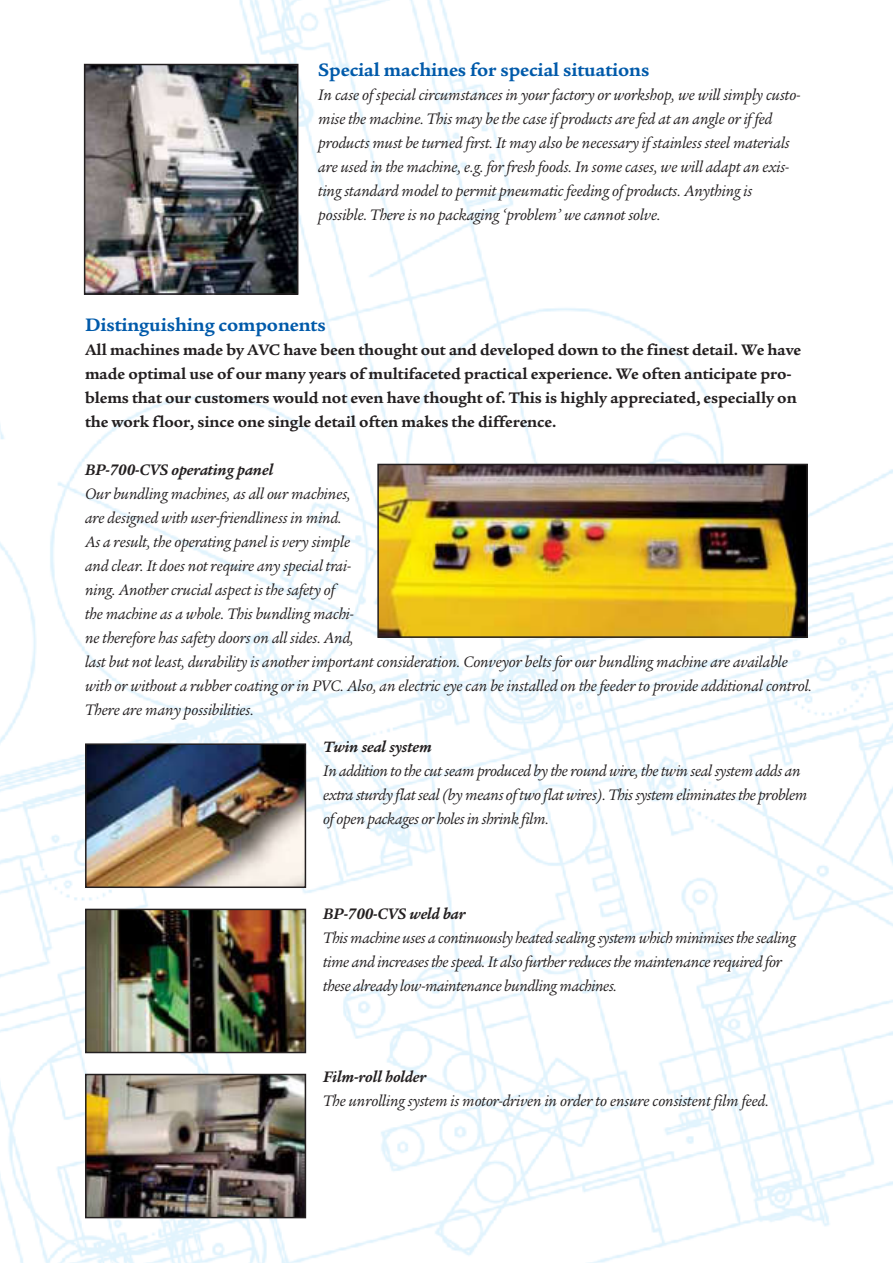
<style>
.page{position:relative;width:893px;height:1263px;background:#fff}
.page>*{position:absolute;margin:0;border:0;box-sizing:border-box;transform-origin:0 0}
.t1{font:700 19.5px "Legacy Serif";letter-spacing:-.005em;color:#005aaa}
.t2{font:italic 16.5px/24px "Legacy Serif";letter-spacing:-.005em;color:#231f20}
.t3{font:700 16.5px/24px "Legacy Serif";letter-spacing:-.005em;color:#231f20}
.t4{font:italic 700 16.5px "Legacy Serif";letter-spacing:-.005em;color:#231f20}
</style>
<div class="page">
<img style="left:0;top:0;width:893px;height:1263px">
<img style="left:380px;top:467px;width:425px;height:168px">
<div style="left:377px;top:464px;width:431px;height:174px;border:2px solid #231f20"></div>
<img style="left:88px;top:912px;width:215px;height:138px">
<div style="left:85px;top:909px;width:221px;height:144px;border:2px solid #231f20"></div>
<img style="left:88px;top:1077px;width:215px;height:138px">
<div style="left:85px;top:1074px;width:221px;height:144px;border:2px solid #231f20"></div>
<img style="left:88px;top:746px;width:215px;height:139px">
<div style="left:85px;top:743px;width:221px;height:145px;border:2px solid #231f20"></div>
<img style="left:87px;top:67px;width:208px;height:225px">
<div style="left:84px;top:64px;width:214px;height:231px;border:2px solid #231f20"></div>
<p class="t1" style="left:318px;top:62px;width:333px">Special machines for special situations</p>
<p class="t2" style="left:318px;top:85px;width:484px">In case of special circumstances in your factory or workshop, we will simply custo&shy;mise the machine. This may be the case if products are fed at an angle or if fed products must be turned first. It may also be necessary if stainless steel materials are used in the machine, e.g. for fresh foods. In some cases, we will adapt an exis&shy;ting standard model to permit pneumatic feeding of products. Anything is possible. There is no packaging ‘problem’ we cannot solve.</p>
<p class="t1" style="left:85px;top:317px;width:242px">Distinguishing components</p>
<p class="t3" style="left:85px;top:339px;width:718px">All machines made by AVC have been thought out and developed down to the finest detail. We have made optimal use of our many years of multifaceted practical experience. We often anticipate pro&shy;blems that our customers would not even have thought of. This is highly appreciated, especially on the work floor, since one single detail often makes the difference.</p>
<p class="t4" style="left:85px;top:463px;width:190px">BP-700-CVS operating panel</p>
<p class="t2" style="left:85px;top:483px;width:729px">Our bundling machines, as all our machines,<br>are designed with user-friendliness in mind.<br>As a result, the operating panel is very simple<br>and clear. It does not require any special trai-<br>ning. Another crucial aspect is the safety of<br>the machine as a whole. This bundling machi-<br>ne therefore has safety doors on all sides. And,<br>last but not least, durability is another important consideration. Conveyor belts for our bundling machine are available with or without a rubber coating or in PVC. Also, an electric eye can be installed on the feeder to provide additional control.<br>There are many possibilities.</p>
<p class="t4" style="left:323px;top:740px;width:110px">Twin seal system</p>
<p class="t2" style="left:323px;top:760px;width:486px">In addition to the cut seam produced by the round wire, the twin seal system adds an extra sturdy flat seal (by means of two flat wires). This system eliminates the problem of open packages or holes in shrink film.</p>
<p class="t4" style="left:323px;top:907px;width:144px">BP-700-CVS weld bar</p>
<p class="t2" style="left:323px;top:927px;width:474px">This machine uses a continuously heated sealing system which minimises the sealing time and increases the speed. It also further reduces the maintenance required for these already low-maintenance bundling machines.</p>
<p class="t4" style="left:323px;top:1070px;width:105px">Film-roll holder</p>
<p class="t2" style="left:323px;top:1091px;width:447px">The unrolling system is motor-driven in order to ensure consistent film feed.</p>
</div>
